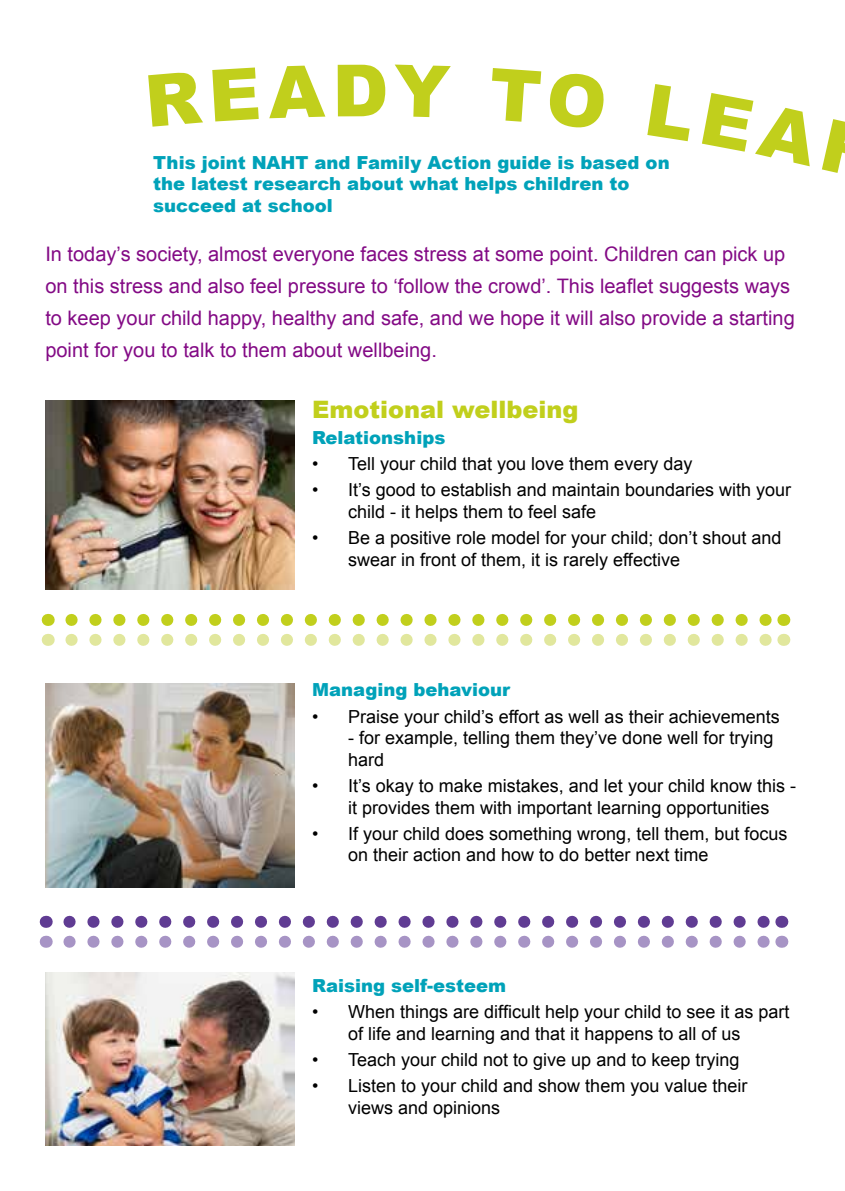
<style>
.page{position:relative;width:845px;height:1191px;background:#fff}
.page>*{position:absolute;margin:0;border:0;box-sizing:border-box;transform-origin:0 0}
.t1{font:900 72px "Arial";color:#c1cf1c}
.t2{font:900 24px "Arial";color:#c1cf1c}
.t3{font:20px/32px "Arial";color:#830a85}
.t4{font:18px/21.6px "Arial";color:#000}
.t5{font:900 18px/21.6px "Arial";color:#00a2b9}
</style>
<div class="page">
<img style="left:45px;top:401px;width:250px;height:189px">
<img style="left:45px;top:972px;width:250px;height:173px">
<img style="left:45px;top:683px;width:250px;height:204px">
<svg style="left:71px;top:614px;width:700px;height:12px"></svg>
<svg style="left:48px;top:614px;width:1px;height:12px"></svg>
<svg style="left:783px;top:614px;width:1px;height:12px"></svg>
<svg style="left:71px;top:634px;width:700px;height:12px"></svg>
<svg style="left:48px;top:634px;width:1px;height:12px"></svg>
<svg style="left:783px;top:634px;width:1px;height:12px"></svg>
<svg style="left:69px;top:915px;width:700px;height:12px"></svg>
<svg style="left:46px;top:915px;width:1px;height:12px"></svg>
<svg style="left:781px;top:915px;width:1px;height:12px"></svg>
<svg style="left:69px;top:935px;width:700px;height:12px"></svg>
<svg style="left:46px;top:935px;width:1px;height:12px"></svg>
<svg style="left:781px;top:935px;width:1px;height:12px"></svg>
<h1 class="t1" style="left:332px;top:38px;width:58px">D</h1>
<p class="t5" style="left:153px;top:151px;width:518px">This joint NAHT and Family Action guide is based on the latest research about what helps children to succeed at school</p>
<p class="t3" style="left:45px;top:238px;width:750px">In today’s society, almost everyone faces stress at some point. Children can pick up on this stress and also feel pressure to ‘follow the crowd’. This leaflet suggests ways to keep your child happy, healthy and safe, and we hope it will also provide a starting point for you to talk to them about wellbeing.</p>
<h2 class="t2" style="left:312px;top:392px;width:268px">Emotional wellbeing</h2>
<p class="t5" style="left:312px;top:426px;width:135px">Relationships</p>
<p class="t4" style="left:312px;top:453px;width:382px">• Tell your child that you love them every day</p>
<p class="t4" style="left:348px;top:479px;width:444px;text-indent:-36px">• It’s good to establish and maintain boundaries with your child - it helps them to feel safe</p>
<p class="t4" style="left:348px;top:527px;width:435px;text-indent:-36px">• Be a positive role model for your child; don’t shout and swear in front of them, it is rarely effective</p>
<p class="t5" style="left:312px;top:678px;width:200px">Managing behaviour</p>
<p class="t4" style="left:312px;top:705px;width:469px">• Praise your child’s effort as well as their achievements</p>
<p class="t4" style="left:348px;top:727px;width:427px">- for example, telling them they’ve done well for trying hard</p>
<p class="t4" style="left:312px;top:775px;width:485px;text-align:center">• It’s okay to make mistakes, and let your child know this - it provides them with important learning opportunities</p>
<p class="t4" style="left:348px;top:823px;width:441px;text-indent:-36px">• If your child does something wrong, tell them, but focus on their action and how to do better next time</p>
<p class="t5" style="left:312px;top:974px;width:196px">Raising self-esteem</p>
<p class="t4" style="left:348px;top:1001px;width:443px;text-indent:-36px">• When things are difficult help your child to see it as part of life and learning and that it happens to all of us</p>
<p class="t4" style="left:312px;top:1049px;width:429px">• Teach your child not to give up and to keep trying</p>
<p class="t4" style="left:348px;top:1075px;width:401px;text-indent:-36px">• Listen to your child and show them you value their views and opinions</p>
</div>
